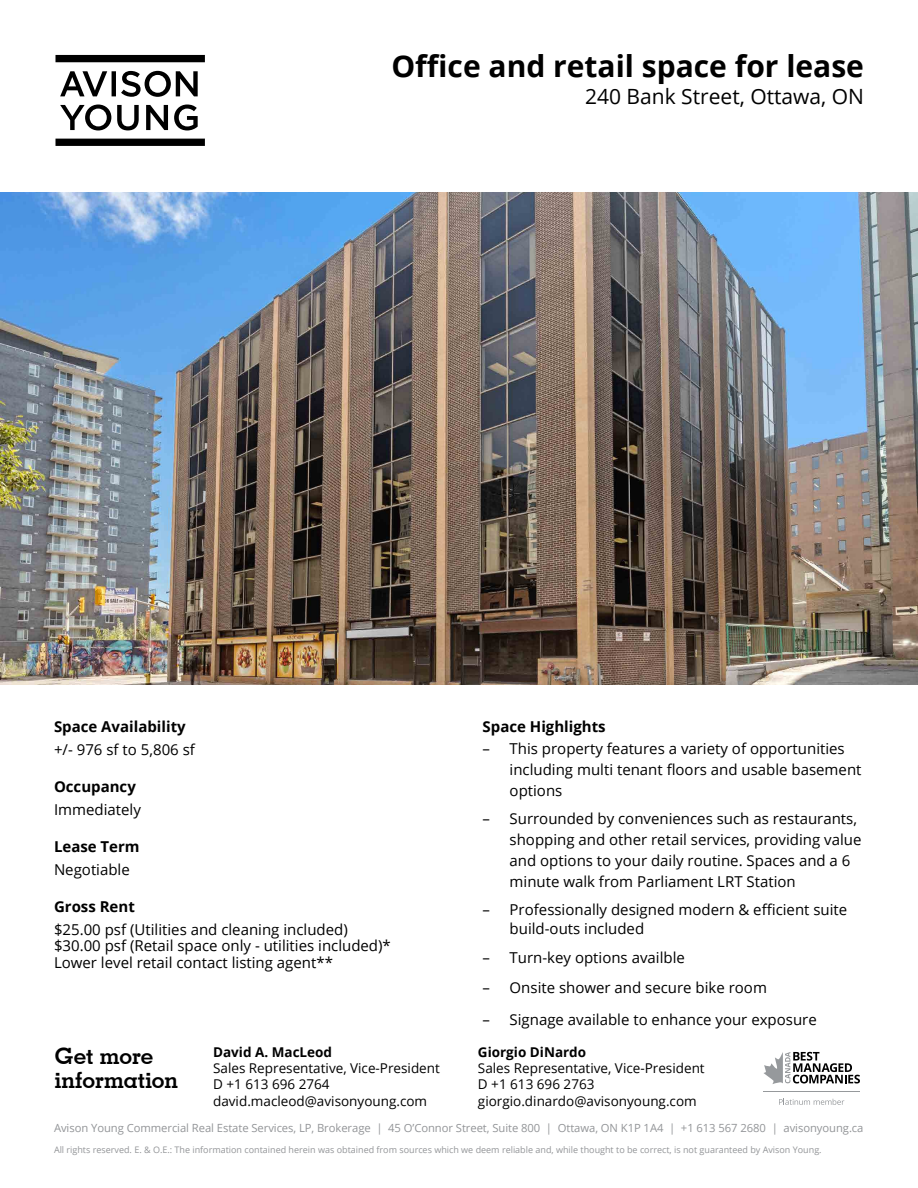
<style>
.page{position:relative;width:918px;height:1188px;background:#fff}
.page>*{position:absolute;margin:0;border:0;box-sizing:border-box;transform-origin:0 0}
.t1{font:700 30px "Open Sans";color:#000}
.t2{font:700 22.5px/24px "Geometric Slab 703 BT";color:#000}
.t3{font:21px "Open Sans";color:#000}
.t4{font:15px/21px "Open Sans";color:#000}
.t5{font:700 15px "Open Sans";color:#000}
.t6{font:13.5px/16.2px "Open Sans";color:#000}
.t7{font:700 13.5px "Open Sans";color:#000}
.t8{font:11.25px "Open Sans";letter-spacing:-.005em;color:#939598}
.t9{font:9px "Open Sans";color:#939598}
</style>
<div class="page">
<svg style="left:763px;top:1052px;width:97px;height:32px"></svg>
<svg style="left:779px;top:1099px;width:65px;height:6px"></svg>
<hr style="left:763px;top:1092px;width:97px;height:1px;background:#96999c">
<svg style="left:56px;top:55px;width:149px;height:7px"></svg>
<svg style="left:56px;top:139px;width:149px;height:7px"></svg>
<svg style="left:60px;top:71px;width:138px;height:26px"></svg>
<svg style="left:60px;top:105px;width:51px;height:25px"></svg>
<svg style="left:117px;top:105px;width:22px;height:25px"></svg>
<svg style="left:146px;top:105px;width:22px;height:25px"></svg>
<svg style="left:174px;top:105px;width:24px;height:25px"></svg>
<img style="left:0;top:192px;width:918px;height:493px">
<h1 class="t1" style="left:391px;top:45px;width:474px">Office and retail space for lease</h1>
<h3 class="t3" style="left:585px;top:82px;width:280px">240 Bank Street, Ottawa, ON</h3>
<p class="t5" style="left:54px;top:716px;width:133px">Space Availability</p>
<p class="t4" style="left:54px;top:739px;width:142px">+/- 976 sf to 5,806 sf</p>
<p class="t5" style="left:54px;top:776px;width:83px">Occupancy</p>
<p class="t4" style="left:54px;top:799px;width:88px">Immediately</p>
<p class="t5" style="left:54px;top:836px;width:87px">Lease Term</p>
<p class="t4" style="left:54px;top:859px;width:77px">Negotiable</p>
<p class="t5" style="left:54px;top:896px;width:82px">Gross Rent</p>
<p class="t4" style="left:54px;top:921px;width:338px;line-height:16.5px">$25.00 psf (Utilities and cleaning included) $30.00 psf (Retail space only - utilities included)*<br>Lower level retail contact listing agent**</p>
<h2 class="t2" style="left:55px;top:1044px;width:125px">Get more information</h2>
<p class="t7" style="left:213px;top:1042px;width:121px">David A. MacLeod</p>
<p class="t6" style="left:213px;top:1060px;width:228px">Sales Representative, Vice-President<br>D +1 613 696 2764 david.macleod@avisonyoung.com</p>
<p class="t5" style="left:483px;top:716px;width:125px">Space Highlights</p>
<p class="t4" style="left:510px;top:738px;width:353px;text-indent:-27px">– This property features a variety of opportunities including multi tenant floors and usable basement options</p>
<p class="t4" style="left:510px;top:808px;width:353px;text-indent:-27px">– Surrounded by conveniences such as restaurants, shopping and other retail services, providing value and options to your daily routine. Spaces and a 6 minute walk from Parliament LRT Station</p>
<p class="t4" style="left:510px;top:899px;width:339px;line-height:19.5px;text-indent:-27px">– Professionally designed modern &amp; efficient suite build-outs included</p>
<p class="t4" style="left:483px;top:947px;width:204px">– Turn-key options availble</p>
<p class="t4" style="left:483px;top:976px;width:286px">– Onsite shower and secure bike room</p>
<p class="t4" style="left:483px;top:1009px;width:336px">– Signage available to enhance your exposure</p>
<p class="t7" style="left:478px;top:1042px;width:110px">Giorgio DiNardo</p>
<p class="t6" style="left:478px;top:1060px;width:228px">Sales Representative, Vice-President<br>D +1 613 696 2763 giorgio.dinardo@avisonyoung.com</p>
<p class="t8" style="left:54px;top:1120px;width:811px">Avison Young Commercial Real Estate Services, LP, Brokerage | 45 O’Connor Street, Suite 800 | Ottawa, ON K1P 1A4 | +1 613 567 2680 | avisonyoung.ca</p>
<p class="t9" style="left:54px;top:1144px;width:769px">All rights reserved. E. &amp; O.E.: The information contained herein was obtained from sources which we deem reliable and, while thought to be correct, is not guaranteed by Avison Young.</p>
</div>
